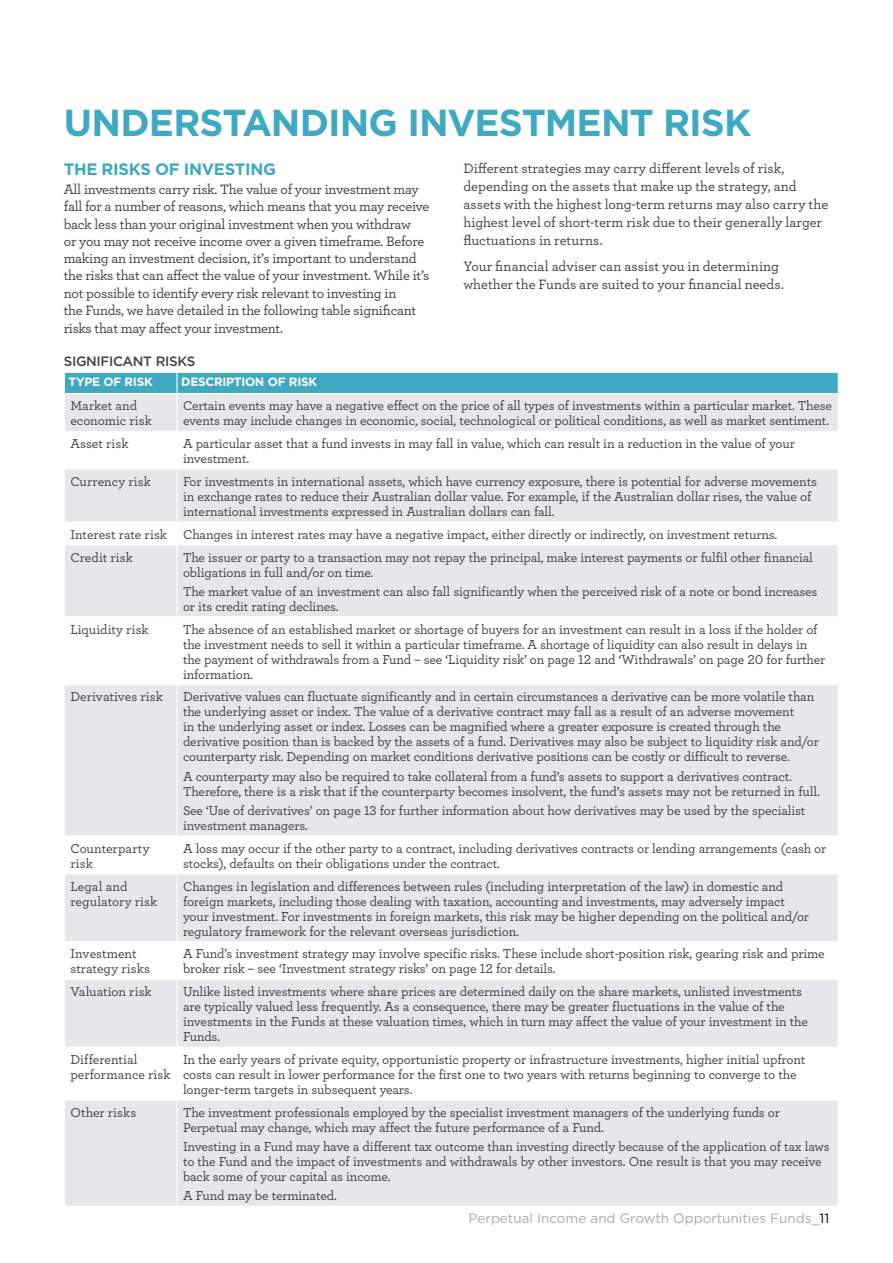
<style>
.page{position:relative;width:893px;height:1263px;background:#fff}
.page>*{position:absolute;margin:0;border:0;box-sizing:border-box;transform-origin:0 0}
.t1{font:700 37.5px "Gotham";letter-spacing:-.025em;color:#3ea9c1}
.t2{font:700 16.5px "Gotham";letter-spacing:-.015em;color:#3ea9c1}
.t3{font:500 14.25px/17.4px "Archer";letter-spacing:-.015em;color:#414042}
.t4{font:500 13.5px/15px "Archer";letter-spacing:-.01em;color:#414042}
.t5{font:13.5px "Gotham";color:#a7a9ac}
.t6{font:500 13.5px "Gotham";letter-spacing:-.025em;color:#414042}
.t7{font:500 13.5px "Archer";letter-spacing:.01em;color:#414042}
.t8{font:700 12px "Gotham";letter-spacing:-.025em;color:#fff}
.s1{color:#000}
</style>
<div class="page">
<div style="left:65px;top:394px;width:773px;height:812px;background:#e6e7e8"></div>
<svg style="left:65px;top:432px;width:773px;height:667px;fill:#e6e7e8"></svg>
<div style="left:64px;top:372px;width:774px;height:21px;background:#3ea9c1"></div>
<hr style="left:176px;top:394px;width:2px;height:37px;background:#fff">
<hr style="left:64px;top:431px;width:113px;height:1px;background:#fff">
<hr style="left:177px;top:431px;width:662px;height:1px;background:#fff">
<hr style="left:176px;top:432px;width:2px;height:37px;background:#fff">
<hr style="left:176px;top:470px;width:2px;height:51px;background:#fff">
<hr style="left:64px;top:521px;width:113px;height:1px;background:#fff">
<hr style="left:177px;top:521px;width:662px;height:1px;background:#fff">
<hr style="left:176px;top:522px;width:2px;height:22px;background:#fff">
<hr style="left:176px;top:545px;width:2px;height:71px;background:#fff">
<hr style="left:64px;top:616px;width:113px;height:1px;background:#fff">
<hr style="left:177px;top:616px;width:662px;height:1px;background:#fff">
<hr style="left:176px;top:617px;width:2px;height:67px;background:#fff">
<hr style="left:176px;top:685px;width:2px;height:150px;background:#fff">
<hr style="left:64px;top:835px;width:113px;height:1px;background:#fff">
<hr style="left:177px;top:835px;width:662px;height:1px;background:#fff">
<hr style="left:176px;top:836px;width:2px;height:37px;background:#fff">
<hr style="left:176px;top:874px;width:2px;height:67px;background:#fff">
<hr style="left:176px;top:942px;width:2px;height:37px;background:#fff">
<hr style="left:176px;top:980px;width:2px;height:67px;background:#fff">
<hr style="left:176px;top:1048px;width:2px;height:51px;background:#fff">
<hr style="left:176px;top:1100px;width:2px;height:106px;background:#fff">
<hr style="left:64px;top:469px;width:113px;height:1px;background:#fff">
<hr style="left:177px;top:469px;width:662px;height:1px;background:#fff">
<hr style="left:64px;top:544px;width:113px;height:1px;background:#fff">
<hr style="left:177px;top:544px;width:662px;height:1px;background:#fff">
<hr style="left:64px;top:684px;width:113px;height:1px;background:#fff">
<hr style="left:177px;top:684px;width:662px;height:1px;background:#fff">
<hr style="left:64px;top:873px;width:113px;height:1px;background:#fff">
<hr style="left:177px;top:873px;width:662px;height:1px;background:#fff">
<hr style="left:64px;top:941px;width:113px;height:1px;background:#fff">
<hr style="left:177px;top:941px;width:662px;height:1px;background:#fff">
<hr style="left:64px;top:979px;width:113px;height:1px;background:#fff">
<hr style="left:177px;top:979px;width:662px;height:1px;background:#fff">
<hr style="left:64px;top:1047px;width:113px;height:1px;background:#fff">
<hr style="left:177px;top:1047px;width:662px;height:1px;background:#fff">
<hr style="left:64px;top:1099px;width:113px;height:1px;background:#fff">
<hr style="left:177px;top:1099px;width:662px;height:1px;background:#fff">
<h1 class="t1" style="left:64px;top:98px;width:689px">UNDERSTANDING INVESTMENT RISK</h1>
<p class="t2" style="left:64px;top:158px;width:214px">THE RISKS OF INVESTING</p>
<p class="t3" style="left:64px;top:180px;width:367px">All investments carry risk. The value of your investment may fall for a number of reasons, which means that you may receive back less than your original investment when you withdraw<br>or you may not receive income over a given timeframe. Before making an investment decision, it’s important to understand the risks that can affect the value of your investment. While it’s not possible to identify every risk relevant to investing in<br>the Funds, we have detailed in the following table significant risks that may affect your investment.</p>
<p class="t3" style="left:463px;top:158px;width:366px;line-height:18px">Different strategies may carry different levels of risk, depending on the assets that make up the strategy, and assets with the highest long-term returns may also carry the highest level of short-term risk due to their generally larger fluctuations in returns.</p>
<p class="t3" style="left:463px;top:257px;width:322px;line-height:18px">Your financial adviser can assist you in determining whether the Funds are suited to your financial needs.</p>
<p class="t6" style="left:64px;top:352px;width:133px">SIGNIFICANT RISKS</p>
<p class="t8" style="left:69px;top:374px;width:86px">TYPE OF RISK</p>
<p class="t8" style="left:181px;top:374px;width:137px">DESCRIPTION OF RISK</p>
<p class="t4" style="left:70px;top:398px;width:83px">Market and economic risk</p>
<p class="t4" style="left:183px;top:398px;width:651px">Certain events may have a negative effect on the price of all types of investments within a particular market. These events may include changes in economic, social, technological or political conditions, as well as market sentiment.</p>
<p class="t4" style="left:70px;top:435px;width:60px">Asset risk</p>
<p class="t4" style="left:183px;top:435px;width:613px">A particular asset that a fund invests in may fall in value, which can result in a reduction in the value of your investment.</p>
<p class="t4" style="left:70px;top:473px;width:82px">Currency risk</p>
<p class="t4" style="left:183px;top:473px;width:635px">For investments in international assets, which have currency exposure, there is potential for adverse movements in exchange rates to reduce their Australian dollar value. For example, if the Australian dollar rises, the value of international investments expressed in Australian dollars can fall.</p>
<p class="t4" style="left:70px;top:522px;width:708px;line-height:22.8px">Interest rate risk Changes in interest rates may have a negative impact, either directly or indirectly, on investment returns.<br>Credit risk</p>
<p class="t4" style="left:183px;top:549px;width:631px">The issuer or party to a transaction may not repay the principal, make interest payments or fulfil other financial obligations in full and/or on time.</p>
<p class="t4" style="left:183px;top:583px;width:636px">The market value of an investment can also fall significantly when the perceived risk of a note or bond increases or its credit rating declines.</p>
<p class="t4" style="left:70px;top:621px;width:80px">Liquidity risk</p>
<p class="t4" style="left:183px;top:621px;width:644px">The absence of an established market or shortage of buyers for an investment can result in a loss if the holder of the investment needs to sell it within a particular timeframe. A shortage of liquidity can also result in delays in the payment of withdrawals from a Fund – see ‘Liquidity risk’ on page 12 and ‘Withdrawals’ on page 20 for further information.</p>
<p class="t4" style="left:70px;top:689px;width:94px">Derivatives risk</p>
<p class="t4" style="left:183px;top:689px;width:637px">Derivative values can fluctuate significantly and in certain circumstances a derivative can be more volatile than the underlying asset or index. The value of a derivative contract may fall as a result of an adverse movement<br>in the underlying asset or index. Losses can be magnified where a greater exposure is created through the derivative position than is backed by the assets of a fund. Derivatives may also be subject to liquidity risk and/or counterparty risk. Depending on market conditions derivative positions can be costly or difficult to reverse.</p>
<p class="t4" style="left:183px;top:768px;width:638px">A counterparty may also be required to take collateral from a fund’s assets to support a derivatives contract.<br>Therefore, there is a risk that if the counterparty becomes insolvent, the fund’s assets may not be returned in full.</p>
<p class="t4" style="left:183px;top:802px;width:624px">See ‘Use of derivatives’ on page 13 for further information about how derivatives may be used by the specialist investment managers.</p>
<p class="t4" style="left:70px;top:840px;width:81px">Counterparty risk</p>
<p class="t4" style="left:183px;top:840px;width:645px">A loss may occur if the other party to a contract, including derivatives contracts or lending arrangements (cash or stocks), defaults on their obligations under the contract.</p>
<p class="t4" style="left:70px;top:878px;width:88px">Legal and regulatory risk</p>
<p class="t4" style="left:183px;top:878px;width:628px">Changes in legislation and differences between rules (including interpretation of the law) in domestic and foreign markets, including those dealing with taxation, accounting and investments, may adversely impact your investment. For investments in foreign markets, this risk may be higher depending on the political and/or regulatory framework for the relevant overseas jurisdiction.</p>
<p class="t4" style="left:70px;top:946px;width:81px">Investment strategy risks</p>
<p class="t4" style="left:183px;top:946px;width:643px">A Fund’s investment strategy may involve specific risks. These include short-position risk, gearing risk and prime broker risk – see ‘Investment strategy risks’ on page 12 for details.</p>
<p class="t4" style="left:70px;top:983px;width:83px">Valuation risk</p>
<p class="t4" style="left:183px;top:983px;width:626px">Unlike listed investments where share prices are determined daily on the share markets, unlisted investments are typically valued less frequently. As a consequence, there may be greater fluctuations in the value of the investments in the Funds at these valuation times, which in turn may affect the value of your investment in the Funds.</p>
<p class="t4" style="left:70px;top:1051px;width:102px">Differential performance risk</p>
<p class="t4" style="left:183px;top:1051px;width:624px">In the early years of private equity, opportunistic property or infrastructure investments, higher initial upfront costs can result in lower performance for the first one to two years with returns beginning to converge to the longer-term targets in subsequent years.</p>
<p class="t7" style="left:70px;top:1102px;width:68px">Other risks</p>
<p class="t4" style="left:183px;top:1104px;width:598px">The investment professionals employed by the specialist investment managers of the underlying funds or<br>Perpetual may change, which may affect the future performance of a Fund.</p>
<p class="t4" style="left:183px;top:1138px;width:648px">Investing in a Fund may have a different tax outcome than investing directly because of the application of tax laws to the Fund and the impact of investments and withdrawals by other investors. One result is that you may receive back some of your capital as income.</p>
<p class="t4" style="left:183px;top:1187px;width:155px">A Fund may be terminated.</p>
<p class="t5" style="left:469px;top:1210px;width:362px">Perpetual Income and Growth Opportunities Funds_<span class="s1">11</span></p>
</div>
